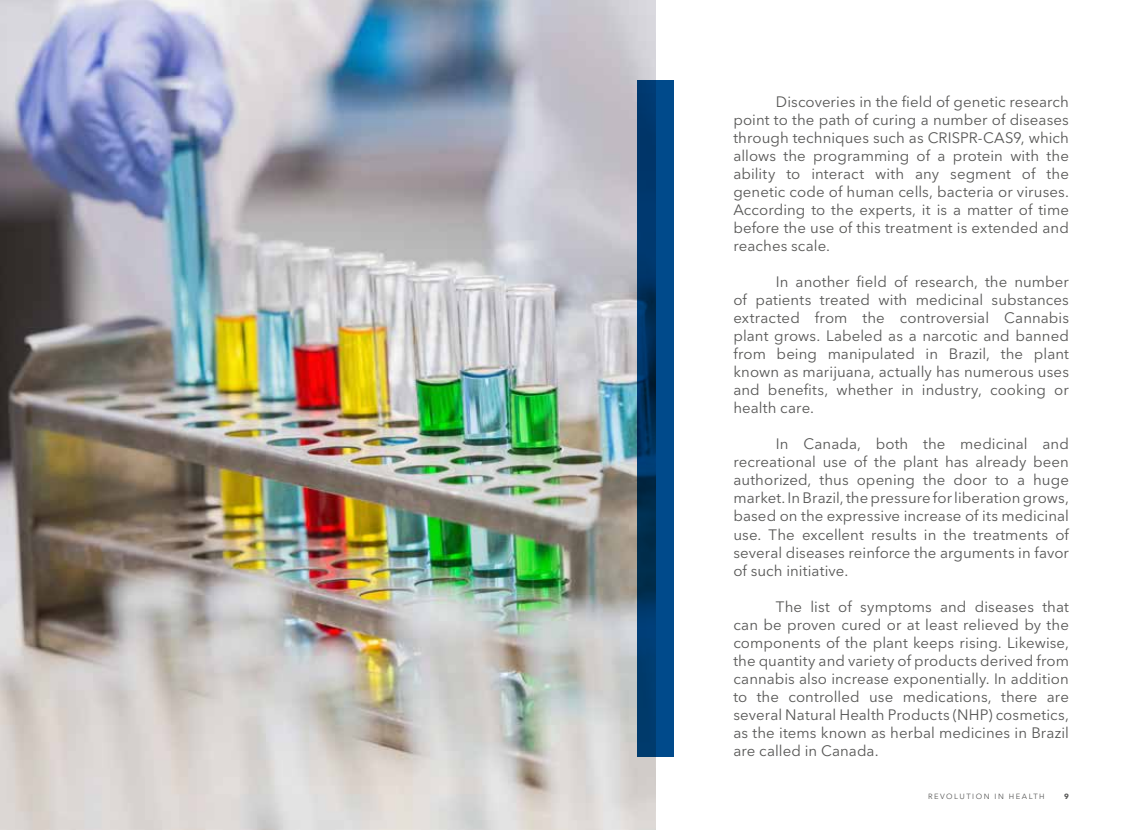
<style>
.page{position:relative;width:1123px;height:830px;background:#fff}
.page>*{position:absolute;margin:0;border:0;box-sizing:border-box;transform-origin:0 0}
.t1{font:15px/18px "Avenir Next LT Pro";letter-spacing:.005em;color:#575756;text-align:justify}
.t2{font:7.5px "Avenir Next LT Pro";letter-spacing:.2em;color:#575756}
.t3{font:700 7.5px "Avenir Next LT Pro";color:#575756}
</style>
<div class="page">
<img style="left:0;top:0;width:655px;height:829px">
<svg style="left:637px;top:80px;width:36px;height:676px;background:#003b6f"></svg>
<p class="t1" style="left:733px;top:93px;width:337px;text-indent:43px">Discoveries in the field of genetic research point to the path of curing a number of diseases through techniques such as CRISPR-CAS9, which allows the programming of a protein with the ability to interact with any segment of the genetic code of human cells, bacteria or viruses.<br>According to the experts, it is a matter of time before the use of this treatment is extended and reaches scale.</p>
<p class="t1" style="left:733px;top:273px;width:337px;text-indent:43px">In another field of research, the number of patients treated with medicinal substances extracted from the controversial Cannabis plant grows. Labeled as a narcotic and banned from being manipulated in Brazil, the plant known as marijuana, actually has numerous uses and benefits, whether in industry, cooking or health care.</p>
<p class="t1" style="left:733px;top:435px;width:337px;text-indent:43px">In Canada, both the medicinal and recreational use of the plant has already been authorized, thus opening the door to a huge market. In Brazil, the pressure for liberation grows, based on the expressive increase of its medicinal use. The excellent results in the treatments of several diseases reinforce the arguments in favor of such initiative.</p>
<p class="t1" style="left:733px;top:597px;width:337px;text-indent:43px">The list of symptoms and diseases that can be proven cured or at least relieved by the components of the plant keeps rising. Likewise, the quantity and variety of products derived from cannabis also increase exponentially. In addition to the controlled use medications, there are several Natural Health Products (NHP) cosmetics, as the items known as herbal medicines in Brazil are called in Canada.</p>
<p class="t2" style="left:928px;top:791px;width:118px">REVOLUTION IN HEALTH</p>
<p class="t3" style="left:1064px;top:790px;width:6px">9</p>
</div>
